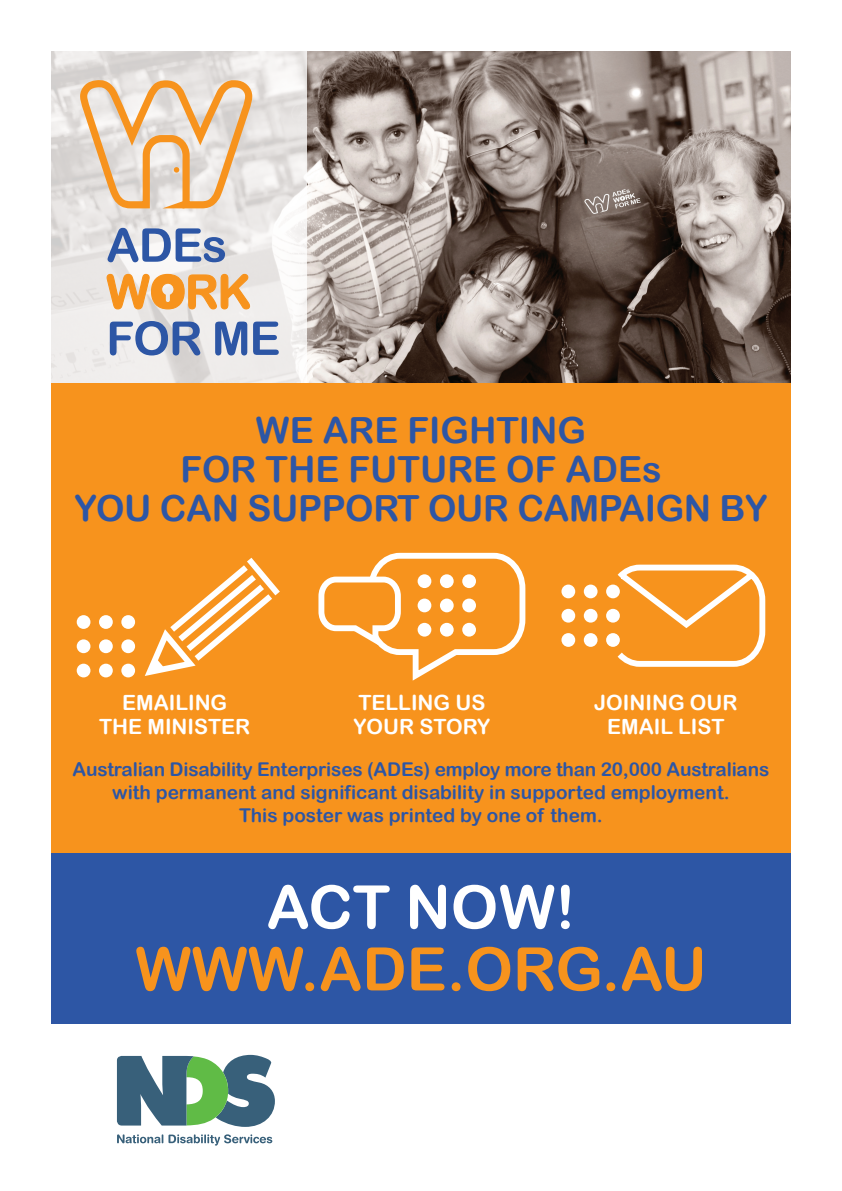
<style>
.page{position:relative;width:842px;height:1191px;background:#fff}
.page>*{position:absolute;margin:0;border:0;box-sizing:border-box;transform-origin:0 0}
.t1{font:60px "Arial Rounded MT Bold";color:#f7931d}
.t2{font:60px "Arial Rounded MT Bold";color:#fff}
.t3{font:36px/39px "Arial Rounded MT Bold";color:#2d56a5;text-align:center}
.t4{font:21px/24px "Arial Rounded MT Bold";color:#fff;text-align:center}
.t5{font:19px/23px "Arial Rounded MT Bold";color:#2d56a5;text-align:center}
</style>
<div class="page">
<div style="left:51px;top:383px;width:740px;height:470px;background:#f7931d"></div>
<img style="left:306px;top:51px;width:485px;height:332px">
<svg style="left:51px;top:51px;width:255px;height:332px;fill:#ece9e8"></svg>
<svg style="left:80px;top:80px;width:178px;height:134px;background:#e9d0b4"></svg>
<svg style="left:108px;top:228px;width:117px;height:34px"></svg>
<svg style="left:106px;top:273px;width:145px;height:37px;background:#f1b875"></svg>
<svg style="left:110px;top:321px;width:90px;height:34px;background:#8da0c5"></svg>
<svg style="left:215px;top:321px;width:32px;height:34px"></svg>
<svg style="left:253px;top:321px;width:26px;height:34px"></svg>
<div style="left:51px;top:853px;width:740px;height:170px;background:#2d56a5"></div>
<svg style="left:318px;top:552px;width:208px;height:129px"></svg>
<svg style="left:611px;top:564px;width:155px;height:103px"></svg>
<div style="left:606px;top:633px;width:14px;height:14px;background:#fff;border-radius:50%"></div>
<div style="left:606px;top:609px;width:14px;height:13px;background:#fff;border-radius:50%"></div>
<div style="left:606px;top:584px;width:14px;height:14px;background:#fff;border-radius:50%"></div>
<div style="left:584px;top:633px;width:13px;height:14px;background:#fff;border-radius:50%"></div>
<div style="left:584px;top:609px;width:13px;height:13px;background:#fff;border-radius:50%"></div>
<div style="left:584px;top:584px;width:13px;height:14px;background:#fff;border-radius:50%"></div>
<div style="left:561px;top:633px;width:14px;height:14px;background:#fff;border-radius:50%"></div>
<div style="left:561px;top:609px;width:14px;height:13px;background:#fff;border-radius:50%"></div>
<div style="left:561px;top:584px;width:14px;height:14px;background:#fff;border-radius:50%"></div>
<svg style="left:144px;top:557px;width:136px;height:119px"></svg>
<div style="left:121px;top:663px;width:14px;height:14px;background:#fff;border-radius:50%"></div>
<div style="left:121px;top:639px;width:14px;height:14px;background:#fff;border-radius:50%"></div>
<div style="left:121px;top:615px;width:14px;height:14px;background:#fff;border-radius:50%"></div>
<div style="left:99px;top:663px;width:14px;height:14px;background:#fff;border-radius:50%"></div>
<div style="left:99px;top:639px;width:14px;height:14px;background:#fff;border-radius:50%"></div>
<div style="left:99px;top:615px;width:14px;height:14px;background:#fff;border-radius:50%"></div>
<div style="left:77px;top:663px;width:13px;height:14px;background:#fff;border-radius:50%"></div>
<div style="left:77px;top:639px;width:13px;height:14px;background:#fff;border-radius:50%"></div>
<div style="left:77px;top:615px;width:13px;height:14px;background:#fff;border-radius:50%"></div>
<svg style="left:117px;top:1054px;width:158px;height:72px"></svg>
<svg style="left:117px;top:1134px;width:155px;height:11px"></svg>
<h2 class="t3" style="left:74px;top:410px;width:695px">WE ARE FIGHTING<br>FOR THE FUTURE OF ADEs<br>YOU CAN SUPPORT OUR CAMPAIGN BY</h2>
<p class="t4" style="left:99px;top:690px;width:153px">EMAILING<br>THE MINISTER</p>
<p class="t4" style="left:354px;top:690px;width:138px;text-align:left">TELLING US<br>YOUR STORY</p>
<p class="t4" style="left:594px;top:690px;width:145px">JOINING OUR<br>EMAIL LIST</p>
<p class="t5" style="left:73px;top:757px;width:698px">Australian Disability Enterprises (ADEs) employ more than 20,000 Australians with permanent and significant disability in supported employment.<br>This poster was printed by one of them.</p>
<h1 class="t2" style="left:267px;top:871px;width:310px">ACT NOW!</h1>
<h1 class="t1" style="left:135px;top:933px;width:573px">WWW.ADE.ORG.AU</h1>
</div>
